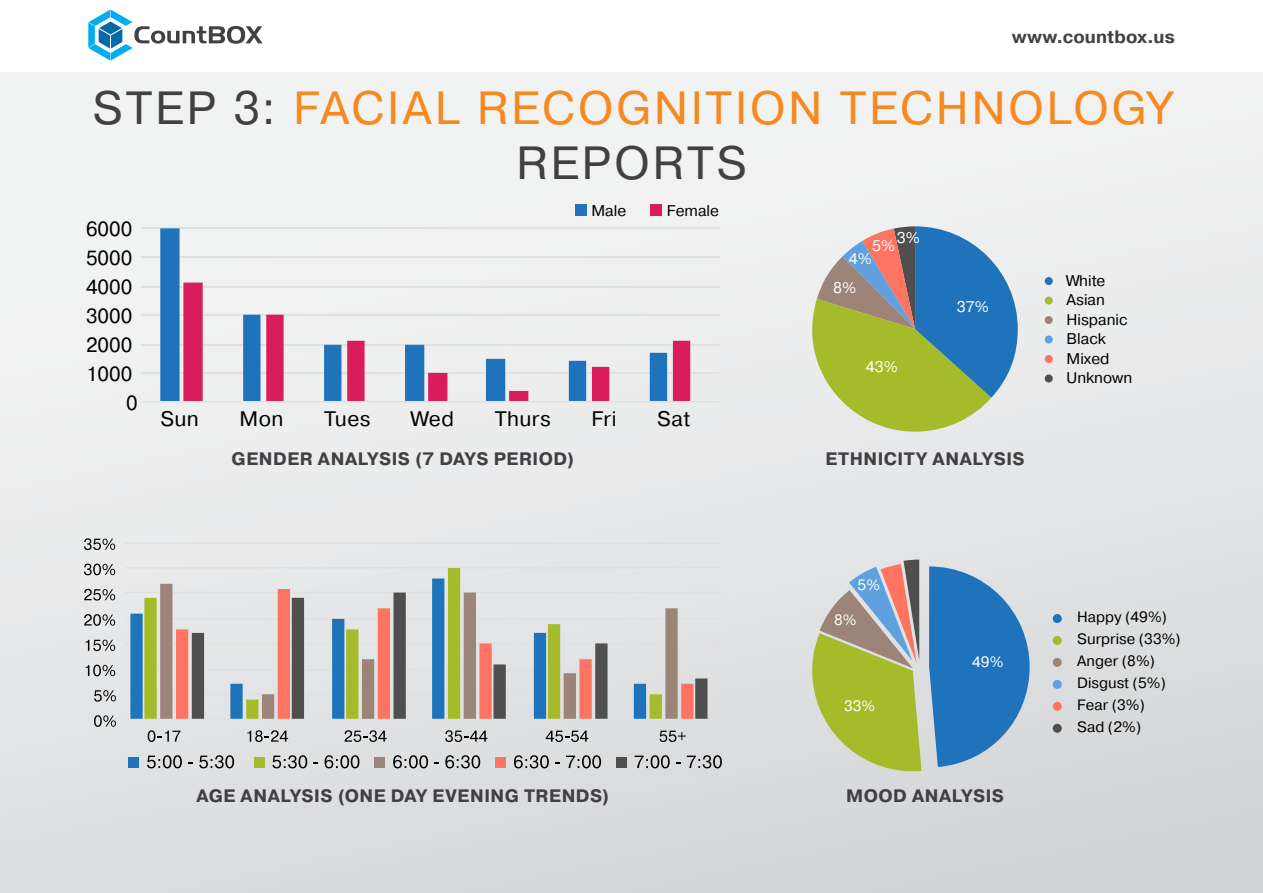
<style>
.page{position:relative;width:1263px;height:893px;background:#fff}
.page>*{position:absolute;margin:0;border:0;box-sizing:border-box;transform-origin:0 0}
.t1{font:46.5px/55.8px "Pragmatica C";letter-spacing:.135em;color:#f6891f;text-align:center}
.t2{font:21px "Pragmatica C";letter-spacing:.02em;color:#000}
.t3{font:20.4px "Pragmatica C";color:#000}
.t4{font:700 18px "Pragmatica C";letter-spacing:.025em;color:#414042}
.t5{font:700 18px "Pragmatica C";letter-spacing:.005em;color:#414042}
.t6{font:15.45px/19.5px "Pragmatica C";color:#000}
.t7{font:15.45px "Pragmatica C";color:#fff}
.t8{font:15px/21.9px "Pragmatica C";color:#000}
.t9{font:15px "Pragmatica C";color:#fff}
.s1{color:#414042}
</style>
<div class="page">
<svg style="left:88px;top:10px;width:175px;height:51px"></svg>
<div style="left:0;top:72px;width:1263px;height:821px;background:linear-gradient(to bottom,#f5f6f6,#d7d8da)"></div>
<hr style="left:141px;top:372px;width:578px;height:2px;background:#e0e0e0">
<hr style="left:141px;top:344px;width:578px;height:2px;background:#e0e0e0">
<hr style="left:141px;top:314px;width:578px;height:2px;background:#e0e0e0">
<hr style="left:141px;top:286px;width:578px;height:2px;background:#e0e0e0">
<hr style="left:141px;top:256px;width:578px;height:1px;background:#e0e0e0">
<hr style="left:141px;top:227px;width:578px;height:2px;background:#e0e0e0">
<svg style="left:160px;top:228px;width:507px;height:173px;fill:#f1f1f2"></svg>
<svg style="left:183px;top:283px;width:507px;height:118px;fill:#eeefef"></svg>
<hr style="left:141px;top:401px;width:578px;height:1px;background:#e0e0e0">
<div style="left:575px;top:204px;width:12px;height:12px;background:#1f73ba"></div>
<div style="left:651px;top:204px;width:11px;height:12px;background:#d91c5c"></div>
<hr style="left:125px;top:543px;width:596px;height:1px;background:#e0e0e0">
<hr style="left:125px;top:567px;width:596px;height:1px;background:#e0e0e0">
<hr style="left:125px;top:592px;width:596px;height:1px;background:#e0e0e0">
<hr style="left:125px;top:618px;width:596px;height:1px;background:#e0e0e0">
<hr style="left:125px;top:643px;width:596px;height:1px;background:#e0e0e0">
<hr style="left:125px;top:669px;width:596px;height:1px;background:#e0e0e0">
<hr style="left:125px;top:694px;width:596px;height:1px;background:#e0e0e0">
<svg style="left:130px;top:578px;width:14px;height:141px;background:#639bc9"></svg>
<svg style="left:144px;top:568px;width:518px;height:151px;background:#d9dec8"></svg>
<svg style="left:160px;top:584px;width:518px;height:135px;background:#c7c1bc"></svg>
<svg style="left:176px;top:589px;width:517px;height:130px;background:#e7c2bc"></svg>
<svg style="left:192px;top:593px;width:515px;height:126px;background:#bfbbb5"></svg>
<hr style="left:125px;top:719px;width:596px;height:1px;background:#e0e0e0">
<svg style="left:94px;top:715px;width:22px;height:12px"></svg>
<svg style="left:94px;top:690px;width:22px;height:12px"></svg>
<svg style="left:85px;top:665px;width:30px;height:11px"></svg>
<svg style="left:85px;top:640px;width:30px;height:11px"></svg>
<svg style="left:84px;top:614px;width:31px;height:12px"></svg>
<svg style="left:84px;top:589px;width:31px;height:12px"></svg>
<svg style="left:84px;top:564px;width:31px;height:11px"></svg>
<svg style="left:84px;top:538px;width:31px;height:12px"></svg>
<svg style="left:148px;top:730px;width:33px;height:12px"></svg>
<svg style="left:247px;top:730px;width:41px;height:12px"></svg>
<svg style="left:345px;top:730px;width:42px;height:12px"></svg>
<svg style="left:445px;top:730px;width:42px;height:12px"></svg>
<svg style="left:546px;top:731px;width:42px;height:11px"></svg>
<svg style="left:659px;top:731px;width:27px;height:11px"></svg>
<div style="left:128px;top:757px;width:11px;height:11px;background:#1f73ba"></div>
<svg style="left:147px;top:755px;width:35px;height:13px"></svg>
<svg style="left:199px;top:755px;width:35px;height:13px"></svg>
<div style="left:254px;top:757px;width:10px;height:11px;background:#a5bb29"></div>
<svg style="left:272px;top:755px;width:35px;height:13px"></svg>
<svg style="left:325px;top:755px;width:34px;height:13px"></svg>
<div style="left:374px;top:757px;width:11px;height:11px;background:#9c8578"></div>
<svg style="left:393px;top:755px;width:35px;height:13px"></svg>
<svg style="left:445px;top:755px;width:35px;height:13px"></svg>
<div style="left:495px;top:757px;width:11px;height:11px;background:#ff7361"></div>
<svg style="left:514px;top:755px;width:35px;height:13px"></svg>
<svg style="left:566px;top:755px;width:35px;height:13px"></svg>
<div style="left:616px;top:757px;width:11px;height:11px;background:#4f4f4f"></div>
<svg style="left:635px;top:755px;width:35px;height:13px"></svg>
<svg style="left:687px;top:755px;width:35px;height:13px"></svg>
<svg style="left:805px;top:226px;width:213px;height:217px;background:#94ac93"></svg>
<div style="left:1045px;top:297px;width:8px;height:8px;background:#a5bb29;border-radius:50%"></div>
<div style="left:1045px;top:277px;width:8px;height:8px;background:#1f73ba;border-radius:50%"></div>
<div style="left:1045px;top:316px;width:8px;height:8px;background:#9c8578;border-radius:50%"></div>
<div style="left:1045px;top:336px;width:8px;height:7px;background:#5ea1de;border-radius:50%"></div>
<div style="left:1045px;top:355px;width:8px;height:8px;background:#ff7361;border-radius:50%"></div>
<div style="left:1045px;top:374px;width:8px;height:8px;background:#4f4f4f;border-radius:50%"></div>
<div style="left:1053px;top:636px;width:9px;height:9px;background:#a5bb29;border-radius:50%"></div>
<div style="left:1053px;top:614px;width:9px;height:9px;background:#1f73ba;border-radius:50%"></div>
<div style="left:1053px;top:658px;width:9px;height:9px;background:#9c8578;border-radius:50%"></div>
<div style="left:1053px;top:680px;width:9px;height:9px;background:#5ea1de;border-radius:50%"></div>
<div style="left:1053px;top:702px;width:9px;height:9px;background:#ff7361;border-radius:50%"></div>
<div style="left:1053px;top:724px;width:9px;height:9px;background:#4f4f4f;border-radius:50%"></div>
<svg style="left:811px;top:560px;width:110px;height:216px;background:#b2b87b"></svg>
<svg style="left:929px;top:566px;width:100px;height:201px;background:#4a8bc2"></svg>
<p class="t5" style="left:1012px;top:26px;width:164px">WWW.COUNTBOX.US</p>
<h1 class="t1" style="left:93px;top:80px;width:1081px"><span class="s1">Step 3:</span> Facial recognition technology<br><span class="s1">Reports</span></h1>
<p class="t3" style="left:86px;top:218px;width:48px">6000</p>
<p class="t3" style="left:86px;top:247px;width:48px">5000</p>
<p class="t3" style="left:86px;top:276px;width:48px">4000</p>
<p class="t3" style="left:86px;top:305px;width:48px">3000</p>
<p class="t3" style="left:86px;top:334px;width:48px">2000</p>
<p class="t3" style="left:86px;top:363px;width:48px">1000</p>
<p class="t3" style="left:126px;top:391px;width:13px">0</p>
<p class="t6" style="left:591px;top:201px;width:36px">male</p>
<p class="t6" style="left:667px;top:201px;width:54px">female</p>
<p class="t2" style="left:160px;top:407px;width:40px">Sun</p>
<p class="t2" style="left:240px;top:407px;width:45px">Mon</p>
<p class="t2" style="left:324px;top:407px;width:48px">Tues</p>
<p class="t2" style="left:411px;top:407px;width:44px">Wed</p>
<p class="t2" style="left:495px;top:407px;width:58px">Thurs</p>
<p class="t2" style="left:591px;top:407px;width:27px">Fri</p>
<p class="t2" style="left:657px;top:407px;width:34px">Sat</p>
<p class="t7" style="left:897px;top:229px;width:25px">3%</p>
<p class="t7" style="left:872px;top:237px;width:25px">5%</p>
<p class="t7" style="left:849px;top:250px;width:25px">4%</p>
<p class="t7" style="left:833px;top:279px;width:25px">8%</p>
<p class="t7" style="left:866px;top:358px;width:34px">43%</p>
<p class="t7" style="left:957px;top:298px;width:34px">37%</p>
<p class="t4" style="left:232px;top:448px;width:15px">GENDER</p>
<p class="t4" style="left:318px;top:448px;width:13px">ANALYSIS</p>
<p class="t4" style="left:415px;top:448px;width:161px">(7 DAYS PERIOD)</p>
<p class="t4" style="left:825px;top:448px;width:13px">ETHNICITY</p>
<p class="t4" style="left:933px;top:448px;width:13px">ANALYSIS</p>
<p class="t6" style="left:1066px;top:271px;width:67px">White asian hispanic<br>Black mixed unknown</p>
<p class="t9" style="left:858px;top:576px;width:24px">5%</p>
<p class="t9" style="left:834px;top:612px;width:24px">8%</p>
<p class="t9" style="left:844px;top:697px;width:33px">33%</p>
<p class="t9" style="left:972px;top:653px;width:33px">49%</p>
<p class="t4" style="left:197px;top:785px;width:14px">AGE</p>
<p class="t4" style="left:241px;top:785px;width:13px">ANALYSIS</p>
<p class="t4" style="left:338px;top:785px;width:273px">(ONE DAY EVENING TRENDS)</p>
<p class="t4" style="left:846px;top:785px;width:16px">MOOD</p>
<p class="t4" style="left:912px;top:785px;width:13px">ANALYSIS</p>
<p class="t8" style="left:1077px;top:606px;width:105px">happy (49%) surprise (33%) anger (8%) disgust (5%) fear (3%)<br>sad (2%)</p>
</div>
